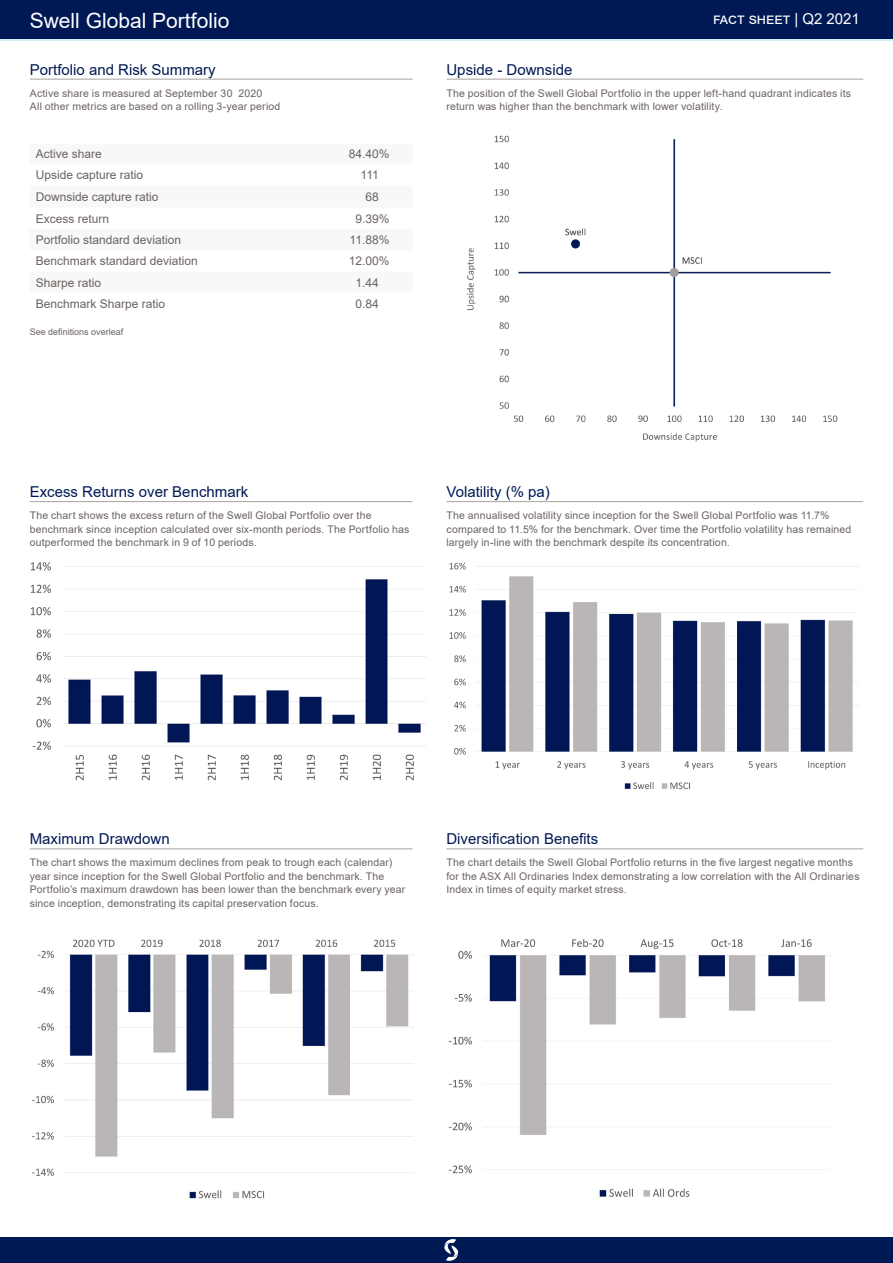
<style>
.page{position:relative;width:893px;height:1263px;background:#fff}
.page>*{position:absolute;margin:0;border:0;box-sizing:border-box;transform-origin:0 0}
.t1{font:21px "Arial";color:#fff}
.Blue_heading{font:15px "Arial";color:#001954}
.t2{font:15px "Arial";color:#fff}
.Table_left{font:12px "Arial";color:#6b6360}
.Table{font:12px "Arial";color:#6b6360}
.Table_numbers{font:12px "Arial";color:#6b6360}
.Chart_text{font:10.5px/13.5px "Arial";letter-spacing:.015em;color:#6b6360}
.t3{font:9px "Arial";color:#6b6360}
</style>
<div class="page">
<svg style="left:0;top:38px;width:893px;height:2px;background:#6c82a5"></svg>
<div style="left:0;top:0;width:893px;height:38px;background:#001954"></div>
<div style="left:0;top:1237px;width:893px;height:26px;background:#001954"></div>
<img style="left:444px;top:1239px;width:15px;height:22px">
<hr style="left:30px;top:79px;width:383px;height:1px;background:#a7a2a0">
<hr style="left:30px;top:501px;width:382px;height:1px;background:#a7a2a0">
<hr style="left:446px;top:501px;width:417px;height:1px;background:#a7a2a0">
<hr style="left:446px;top:79px;width:417px;height:1px;background:#a7a2a0">
<hr style="left:30px;top:848px;width:382px;height:1px;background:#a7a2a0">
<hr style="left:446px;top:848px;width:417px;height:1px;background:#a7a2a0">
<img style="left:30px;top:562px;width:396px;height:219px">
<img style="left:466px;top:135px;width:372px;height:307px">
<img style="left:449px;top:562px;width:410px;height:228px">
<img style="left:32px;top:939px;width:382px;height:260px">
<img style="left:448px;top:938px;width:383px;height:259px">
<h1 class="t1" style="left:30px;top:6px;width:201px">Swell Global Portfolio</h1>
<h2 class="t2" style="left:713px;top:8px;width:148px">fact sheet | Q2 2021</h2>
<p class="Blue_heading" style="left:30px;top:59px;width:187px">Portfolio and Risk Summary</p>
<p class="Chart_text" style="left:30px;top:86px;width:252px">Active share is measured at September 30 2020<br>All other metrics are based on a rolling 3-year period</p>
<p class="Table_left" style="left:36px;top:146px;width:68px">Active share</p>
<p class="Table" style="left:349px;top:146px;width:42px">84.40%</p>
<p class="Table_left" style="left:36px;top:167px;width:109px">Upside capture ratio</p>
<p class="Table_numbers" style="left:361px;top:167px;width:20px">111</p>
<p class="Table_left" style="left:36px;top:189px;width:124px">Downside capture ratio</p>
<p class="Table_numbers" style="left:365px;top:189px;width:15px">68</p>
<p class="Table_left" style="left:36px;top:210px;width:75px">Excess return</p>
<p class="Table" style="left:355px;top:210px;width:36px">9.39%</p>
<p class="Table_left" style="left:36px;top:231px;width:147px">Portfolio standard deviation</p>
<p class="Table" style="left:350px;top:231px;width:41px">11.88%</p>
<p class="Table_left" style="left:36px;top:253px;width:164px">Benchmark standard deviation</p>
<p class="Table" style="left:349px;top:253px;width:42px">12.00%</p>
<p class="Table_left" style="left:36px;top:274px;width:67px">Sharpe ratio</p>
<p class="Table_numbers" style="left:355px;top:274px;width:25px">1.44</p>
<p class="Table_left" style="left:36px;top:295px;width:131px">Benchmark Sharpe ratio</p>
<p class="Table_numbers" style="left:355px;top:295px;width:25px">0.84</p>
<p class="t3" style="left:30px;top:326px;width:95px">See definitions overleaf</p>
<p class="Blue_heading" style="left:446px;top:59px;width:127px">Upside - Downside</p>
<p class="Chart_text" style="left:446px;top:86px;width:406px">The position of the Swell Global Portfolio in the upper left-hand quadrant indicates its return was higher than the benchmark with lower volatility.</p>
<p class="Blue_heading" style="left:30px;top:482px;width:220px">Excess Returns over Benchmark</p>
<p class="Chart_text" style="left:30px;top:509px;width:381px">The chart shows the excess return of the Swell Global Portfolio over the benchmark since inception calculated over six-month periods. The Portfolio has outperformed the benchmark in 9 of 10 periods.</p>
<p class="Blue_heading" style="left:446px;top:482px;width:105px">Volatility (% pa)</p>
<p class="Chart_text" style="left:446px;top:509px;width:406px">The annualised volatility since inception for the Swell Global Portfolio was 11.7% compared to 11.5% for the benchmark. Over time the Portfolio volatility has remained largely in-line with the benchmark despite its concentration.</p>
<p class="Blue_heading" style="left:30px;top:829px;width:142px">Maximum Drawdown</p>
<p class="Chart_text" style="left:30px;top:856px;width:377px">The chart shows the maximum declines from peak to trough each (calendar) year since inception for the Swell Global Portfolio and the benchmark. The Portfolio’s maximum drawdown has been lower than the benchmark every year since inception, demonstrating its capital preservation focus.</p>
<p class="Blue_heading" style="left:446px;top:829px;width:153px">Diversification Benefits</p>
<p class="Chart_text" style="left:446px;top:856px;width:415px">The chart details the Swell Global Portfolio returns in the five largest negative months for the ASX All Ordinaries Index demonstrating a low correlation with the All Ordinaries<br>Index in times of equity market stress.</p>
</div>
